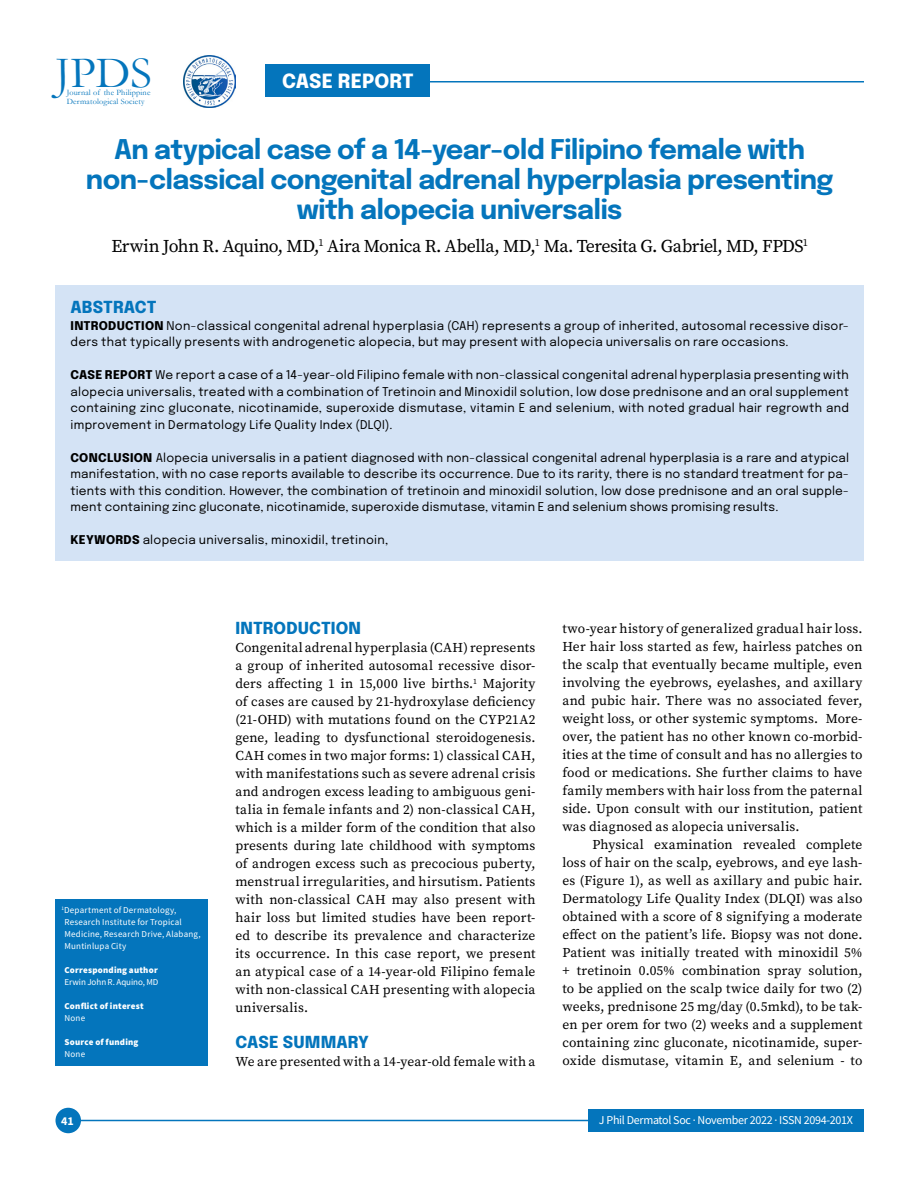
<style>
.page{position:relative;width:918px;height:1188px;background:#fff}
.page>*{position:absolute;margin:0;border:0;box-sizing:border-box;transform-origin:0 0}
.t1{font:45px "Garamond";color:#0475bc}
.t2{font:700 27px/30px "Epilogue";letter-spacing:-.025em;color:#0475bc;text-align:center}
.t3{font:800 19.5px "Epilogue";color:#fff}
.t4{font:18px "Source Serif Pro";letter-spacing:-.025em;color:#000}
.t5{font:800 16.5px "Epilogue";color:#0475bc}
.t6{font:13.5px/18px "Source Serif Pro";letter-spacing:.015em;color:#000;text-align:justify}
.t7{font:12px/16.5px "Epilogue";letter-spacing:.02em;color:#000;text-align:justify}
.t8{font:12px "Source Sans Pro";letter-spacing:-.025em;color:#fff}
.t9{font:700 12px "Source Sans Pro";color:#fff}
.t10{font:9px/12px "Source Sans Pro";letter-spacing:.02em;color:#fff}
.t11{font:900 9px "Source Sans Pro";letter-spacing:.025em;color:#fff}
.t12{font:9px "Source Sans Pro";letter-spacing:-.005em;color:#fff}
.t13{font:8.25px/8.4px "Garamond";letter-spacing:.02em;color:#0475bc}
.s1{font-weight:800}
</style>
<div class="page">
<hr style="left:294px;top:81px;width:570px;height:1px;background:#0475bc">
<div style="left:266px;top:64px;width:164px;height:34px;background:#0475bc"></div>
<img style="left:183px;top:56px;width:52px;height:52px">
<div style="left:56px;top:285px;width:808px;height:276px;background:#d4e3f5"></div>
<div style="left:56px;top:899px;width:152px;height:166px;background:#0475bc"></div>
<hr style="left:73px;top:1120px;width:582px;height:1px;background:#0475bc">
<div style="left:588px;top:1109px;width:276px;height:23px;background:#0475bc"></div>
<div style="left:56px;top:1108px;width:25px;height:25px;background:#0475bc;border-radius:50%"></div>
<h1 class="t1" style="left:56px;top:42px;width:98px">JPDS</h1>
<h3 class="t3" style="left:282px;top:67px;width:133px">CASE REPORT</h3>
<p class="t13" style="left:67px;top:88px;width:85px">Journal of the Philippine<br>Dermatological Society</p>
<h2 class="t2" style="left:86px;top:133px;width:749px">An atypical case of a 14-year-old Filipino female with non-classical congenital adrenal hyperplasia presenting with alopecia universalis</h2>
<h3 class="t4" style="left:111px;top:234px;width:698px">Erwin John R. Aquino, MD,<sup>1</sup> Aira Monica R. Abella, MD,<sup>1</sup> Ma. Teresita G. Gabriel, MD, FPDS<sup>1</sup></h3>
<p class="t5" style="left:70px;top:295px;width:88px">ABSTRACT</p>
<p class="t7" style="left:70px;top:316px;width:780px"><span class="s1">INTRODUCTION</span> Non-classical congenital adrenal hyperplasia (CAH) represents a group of inherited, autosomal recessive disor&shy;ders that typically presents with androgenetic alopecia, but may present with alopecia universalis on rare occasions.</p>
<p class="t7" style="left:70px;top:366px;width:780px"><span class="s1">CASE REPORT</span> We report a case of a 14-year-old Filipino female with non-classical congenital adrenal hyperplasia presenting with alopecia universalis, treated with a combination of Tretinoin and Minoxidil solution, low dose prednisone and an oral supplement containing zinc gluconate, nicotinamide, superoxide dismutase, vitamin E and selenium, with noted gradual hair regrowth and improvement in Dermatology Life Quality Index (DLQI).</p>
<p class="t7" style="left:70px;top:448px;width:780px"><span class="s1">CONCLUSION</span> Alopecia universalis in a patient diagnosed with non-classical congenital adrenal hyperplasia is a rare and atypical manifestation, with no case reports available to describe its occurrence. Due to its rarity, there is no standard treatment for pa&shy;tients with this condition. However, the combination of tretinoin and minoxidil solution, low dose prednisone and an oral supple&shy;ment containing zinc gluconate, nicotinamide, superoxide dismutase, vitamin E and selenium shows promising results.</p>
<p class="t7" style="left:71px;top:531px;width:319px"><span class="s1">KEYWORDS</span> alopecia universalis, minoxidil, tretinoin,</p>
<p class="t10" style="left:65px;top:904px;width:138px;text-indent:-3px"><sup>1</sup>Department of Dermatology,<br>Research Institute for Tropical<br>Medicine, Research Drive, Alabang,<br>Muntinlupa City</p>
<p class="t11" style="left:65px;top:964px;width:95px">Corresponding author</p>
<p class="t12" style="left:65px;top:976px;width:96px">Erwin John R. Aquino, MD</p>
<p class="t11" style="left:65px;top:1000px;width:81px">Conflict of interest</p>
<p class="t10" style="left:65px;top:1012px;width:22px">None</p>
<p class="t11" style="left:65px;top:1036px;width:76px">Source of funding</p>
<p class="t10" style="left:65px;top:1048px;width:22px">None</p>
<p class="t5" style="left:236px;top:616px;width:127px">INTRODUCTION</p>
<p class="t6" style="left:235px;top:639px;width:302px">Congenital adrenal hyperplasia (CAH) represents a group of inherited autosomal recessive disor&shy;ders affecting 1 in 15,000 live births.<sup>1</sup> Majority of cases are caused by 21-hydroxylase deficiency (21-OHD) with mutations found on the CYP21A2 gene, leading to dysfunctional steroidogenesis.<br>CAH comes in two major forms: 1) classical CAH, with manifestations such as severe adrenal crisis and androgen excess leading to ambiguous geni&shy;talia in female infants and 2) non-classical CAH, which is a milder form of the condition that also presents during late childhood with symptoms of androgen excess such as precocious puberty, menstrual irregularities, and hirsutism. Patients with non-classical CAH may also present with hair loss but limited studies have been report&shy;ed to describe its prevalence and characterize its occurrence. In this case report, we present an atypical case of a 14-year-old Filipino female with non-classical CAH presenting with alopecia universalis.</p>
<p class="t5" style="left:236px;top:1030px;width:135px">CASE SUMMARY</p>
<p class="t6" style="left:236px;top:1053px;width:301px">We are presented with a 14-year-old female with a</p>
<p class="t6" style="left:562px;top:620px;width:302px">two-year history of generalized gradual hair loss.<br>Her hair loss started as few, hairless patches on the scalp that eventually became multiple, even involving the eyebrows, eyelashes, and axillary and pubic hair. There was no associated fever, weight loss, or other systemic symptoms. More&shy;over, the patient has no other known co-morbid&shy;ities at the time of consult and has no allergies to food or medications. She further claims to have family members with hair loss from the paternal side. Upon consult with our institution, patient was diagnosed as alopecia universalis.</p>
<p class="t6" style="left:562px;top:836px;width:302px;text-indent:30px">Physical examination revealed complete loss of hair on the scalp, eyebrows, and eye lash&shy;es (Figure 1), as well as axillary and pubic hair.<br>Dermatology Life Quality Index (DLQI) was also obtained with a score of 8 signifying a moderate effect on the patient’s life. Biopsy was not done.<br>Patient was initially treated with minoxidil 5% + tretinoin 0.05% combination spray solution, to be applied on the scalp twice daily for two (2) weeks, prednisone 25 mg/day (0.5mkd), to be tak&shy;en per orem for two (2) weeks and a supplement containing zinc gluconate, nicotinamide, super&shy;oxide dismutase, vitamin E, and selenium - to</p>
<p class="t9" style="left:61px;top:1113px;width:14px">41</p>
<p class="t8" style="left:599px;top:1113px;width:256px">J Phil Dermatol Soc · November 2022 · ISSN 2094-201X</p>
</div>
